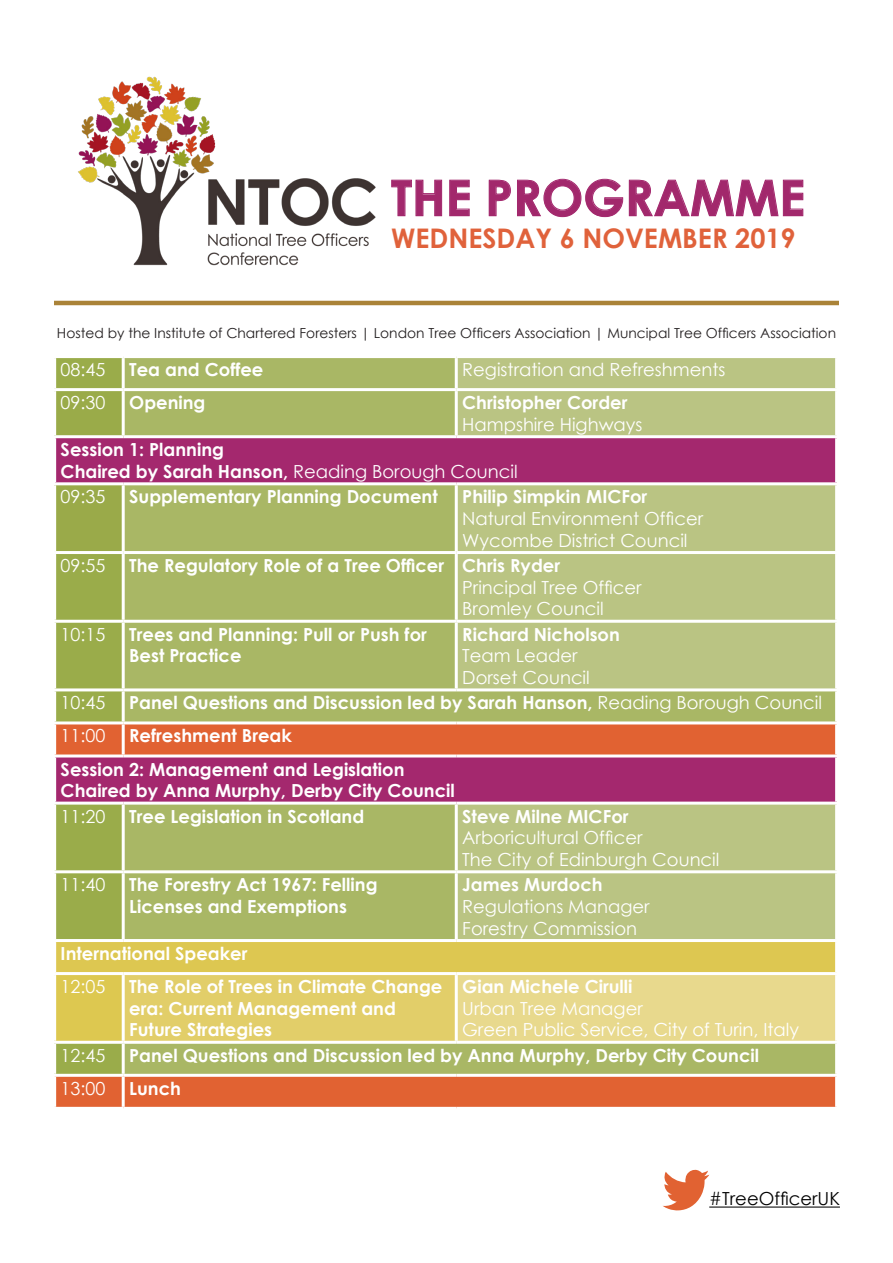
<style>
.page{position:relative;width:893px;height:1263px;background:#fff}
.page>*{position:absolute;margin:0;border:0;box-sizing:border-box;transform-origin:0 0}
.t1{font:700 49.5px "Century Gothic";color:#a2286c}
.t2{font:700 27px "Century Gothic";color:#e0623b}
.t3{font:700 18px/21.6px "Century Gothic";color:#fff}
.t4{font:18px "Century Gothic";color:#fff}
.t5{font:18px "Century Gothic";color:#000001}
.t6{font:13.8px "Century Gothic";color:#231f20}
.s1{font-weight:400}
</style>
<div class="page">
<div style="left:55px;top:357px;width:68px;height:33px;background:#9aac4a"></div>
<div style="left:125px;top:358px;width:331px;height:363px;background:#a9b765"></div>
<svg style="left:456px;top:358px;width:379px;height:363px;background:#b8c280"></svg>
<div style="left:55px;top:390px;width:68px;height:47px;background:#9aab49"></div>
<div style="left:55px;top:437px;width:782px;height:47px;background:#a4286e"></div>
<div style="left:55px;top:484px;width:68px;height:68px;background:#9aaa49"></div>
<div style="left:56px;top:554px;width:66px;height:167px;background:#9aac4a"></div>
<svg style="left:56px;top:724px;width:779px;height:383px;background:#bca35f"></svg>
<div style="left:55px;top:756px;width:782px;height:47px;background:#a4286e"></div>
<div style="left:55px;top:940px;width:782px;height:33px;background:#ddc751"></div>
<div style="left:55px;top:973px;width:68px;height:69px;background:#ddc850"></div>
<div style="left:123px;top:973px;width:333px;height:69px;background:#e2ce69"></div>
<div style="left:456px;top:973px;width:381px;height:69px;background:#e8d98d"></div>
<div style="left:55px;top:1042px;width:68px;height:33px;background:#9aac4a"></div>
<hr style="left:53px;top:355px;width:70px;height:3px;background:#fff">
<hr style="left:53px;top:358px;width:3px;height:30px;background:#fff">
<hr style="left:122px;top:358px;width:3px;height:30px;background:#fff">
<hr style="left:455px;top:358px;width:3px;height:30px;background:#fff">
<hr style="left:53px;top:388px;width:70px;height:3px;background:#fff">
<hr style="left:53px;top:391px;width:3px;height:44px;background:#fff">
<hr style="left:123px;top:388px;width:333px;height:3px;background:#fff">
<hr style="left:122px;top:391px;width:3px;height:44px;background:#fff">
<hr style="left:456px;top:388px;width:382px;height:3px;background:#fff">
<hr style="left:455px;top:391px;width:3px;height:44px;background:#fff">
<hr style="left:53px;top:435px;width:70px;height:3px;background:#fff">
<hr style="left:53px;top:438px;width:3px;height:44px;background:#fff">
<hr style="left:123px;top:435px;width:333px;height:3px;background:#fff">
<hr style="left:456px;top:435px;width:382px;height:3px;background:#fff">
<hr style="left:835px;top:438px;width:3px;height:44px;background:#fff">
<hr style="left:53px;top:482px;width:70px;height:3px;background:#fff">
<hr style="left:53px;top:485px;width:3px;height:66px;background:#fff">
<hr style="left:123px;top:482px;width:333px;height:3px;background:#fff">
<hr style="left:122px;top:485px;width:3px;height:66px;background:#fff">
<hr style="left:456px;top:482px;width:382px;height:3px;background:#fff">
<hr style="left:455px;top:485px;width:3px;height:66px;background:#fff">
<hr style="left:53px;top:551px;width:70px;height:3px;background:#fff">
<hr style="left:123px;top:551px;width:333px;height:3px;background:#fff">
<hr style="left:456px;top:551px;width:382px;height:3px;background:#fff">
<hr style="left:455px;top:554px;width:3px;height:66px;background:#fff">
<hr style="left:53px;top:620px;width:70px;height:3px;background:#fff">
<hr style="left:53px;top:688px;width:70px;height:3px;background:#fff">
<hr style="left:123px;top:620px;width:333px;height:3px;background:#fff">
<hr style="left:456px;top:620px;width:382px;height:3px;background:#fff">
<hr style="left:455px;top:623px;width:3px;height:65px;background:#fff">
<hr style="left:123px;top:688px;width:333px;height:3px;background:#fff">
<hr style="left:456px;top:688px;width:382px;height:3px;background:#fff">
<hr style="left:122px;top:724px;width:3px;height:30px;background:#fff">
<hr style="left:53px;top:754px;width:70px;height:3px;background:#fff">
<hr style="left:53px;top:757px;width:3px;height:45px;background:#fff">
<hr style="left:123px;top:754px;width:333px;height:3px;background:#fff">
<hr style="left:456px;top:754px;width:382px;height:3px;background:#fff">
<hr style="left:835px;top:757px;width:3px;height:45px;background:#fff">
<hr style="left:53px;top:802px;width:70px;height:3px;background:#fff">
<hr style="left:123px;top:802px;width:333px;height:3px;background:#fff">
<hr style="left:122px;top:805px;width:3px;height:65px;background:#fff">
<hr style="left:456px;top:802px;width:382px;height:3px;background:#fff">
<hr style="left:455px;top:805px;width:3px;height:65px;background:#fff">
<hr style="left:456px;top:870px;width:382px;height:3px;background:#fff">
<hr style="left:835px;top:942px;width:3px;height:30px;background:#fff">
<hr style="left:835px;top:975px;width:3px;height:66px;background:#fff">
<hr style="left:123px;top:870px;width:333px;height:3px;background:#fff">
<hr style="left:455px;top:873px;width:3px;height:66px;background:#fff">
<hr style="left:455px;top:975px;width:3px;height:66px;background:#fff">
<hr style="left:53px;top:870px;width:70px;height:3px;background:#fff">
<hr style="left:122px;top:873px;width:3px;height:66px;background:#fff">
<hr style="left:53px;top:942px;width:3px;height:30px;background:#fff">
<hr style="left:53px;top:975px;width:3px;height:66px;background:#fff">
<hr style="left:122px;top:975px;width:3px;height:66px;background:#fff">
<hr style="left:123px;top:939px;width:333px;height:3px;background:#fff">
<hr style="left:456px;top:939px;width:382px;height:3px;background:#fff">
<hr style="left:123px;top:972px;width:333px;height:3px;background:#fff">
<hr style="left:456px;top:972px;width:382px;height:3px;background:#fff">
<hr style="left:123px;top:1041px;width:333px;height:3px;background:#fff">
<hr style="left:456px;top:1041px;width:382px;height:3px;background:#fff">
<hr style="left:53px;top:939px;width:70px;height:3px;background:#fff">
<hr style="left:53px;top:972px;width:70px;height:3px;background:#fff">
<hr style="left:53px;top:1041px;width:70px;height:3px;background:#fff">
<hr style="left:53px;top:1044px;width:3px;height:30px;background:#fff">
<hr style="left:122px;top:1044px;width:3px;height:30px;background:#fff">
<hr style="left:53px;top:1074px;width:70px;height:3px;background:#fff">
<hr style="left:123px;top:1074px;width:333px;height:3px;background:#fff">
<hr style="left:122px;top:1077px;width:3px;height:30px;background:#fff">
<hr style="left:456px;top:1074px;width:382px;height:3px;background:#fff">
<hr style="left:54px;top:301px;width:785px;height:4px;background:#aa8338">
<svg style="left:391px;top:179px;width:51px;height:37px"></svg>
<svg style="left:449px;top:179px;width:21px;height:37px"></svg>
<svg style="left:489px;top:179px;width:22px;height:37px"></svg>
<svg style="left:517px;top:179px;width:106px;height:38px"></svg>
<svg style="left:629px;top:179px;width:174px;height:38px"></svg>
<hr style="left:709px;top:1206px;width:131px;height:1px;background:#000001">
<svg style="left:663px;top:1169px;width:46px;height:41px"></svg>
<img style="left:78px;top:76px;width:298px;height:190px">
<p class="t1" style="left:391px;top:160px;width:415px">THE PROGRAMME</p>
<p class="t2" style="left:391px;top:218px;width:406px">WEDNESDAY 6 NOVEMBER 2019</p>
<p class="t6" style="left:57px;top:323px;width:781px">Hosted by the Institute of Chartered Foresters | London Tree Officers Association | Muncipal Tree Officers Association</p>
<p class="t4" style="left:61px;top:357px;width:46px">08:45</p>
<p class="t3" style="left:129px;top:358px;width:136px">Tea and Coffee</p>
<p class="t4" style="left:462px;top:357px;width:265px">Registration and Refreshments</p>
<p class="t4" style="left:61px;top:390px;width:46px">09:30</p>
<p class="t3" style="left:129px;top:391px;width:78px">Opening</p>
<p class="t3" style="left:462px;top:391px;width:167px">Christopher Corder</p>
<p class="t4" style="left:462px;top:412px;width:182px">Hampshire Highways</p>
<p class="t3" style="left:61px;top:438px;width:165px">Session 1: Planning</p>
<p class="t3" style="left:61px;top:460px;width:459px">Chaired by Sarah Hanson, <span class="s1">Reading Borough Council</span></p>
<p class="t4" style="left:61px;top:484px;width:46px">09:35</p>
<p class="t3" style="left:129px;top:485px;width:310px">Supplementary Planning Document</p>
<p class="t3" style="left:462px;top:485px;width:187px">Philip Simpkin MICFor</p>
<p class="t4" style="left:462px;top:506px;width:242px">Natural Environment Officer</p>
<p class="t4" style="left:462px;top:527px;width:227px">Wycombe District Council</p>
<p class="t4" style="left:61px;top:553px;width:46px">09:55</p>
<p class="t3" style="left:129px;top:554px;width:316px">The Regulatory Role of a Tree Officer</p>
<p class="t3" style="left:462px;top:554px;width:99px">Chris Ryder</p>
<p class="t4" style="left:462px;top:574px;width:181px">Principal Tree Officer</p>
<p class="t4" style="left:462px;top:596px;width:143px">Bromley Council</p>
<p class="t4" style="left:61px;top:622px;width:46px">10:15</p>
<p class="t3" style="left:129px;top:623px;width:299px">Trees and Planning: Pull or Push for<br>Best Practice</p>
<p class="t3" style="left:462px;top:623px;width:159px">Richard Nicholson</p>
<p class="t4" style="left:462px;top:643px;width:117px">Team Leader</p>
<p class="t4" style="left:462px;top:665px;width:129px">Dorset Council</p>
<p class="t4" style="left:61px;top:690px;width:46px">10:45</p>
<p class="t3" style="left:129px;top:691px;width:694px">Panel Questions and Discussion led by Sarah Hanson, <span class="s1">Reading Borough Council</span></p>
<p class="t4" style="left:61px;top:723px;width:46px">11:00</p>
<p class="t3" style="left:129px;top:724px;width:164px">Refreshment Break</p>
<p class="t3" style="left:61px;top:757px;width:345px">Session 2: Management and Legislation</p>
<p class="t3" style="left:61px;top:779px;width:396px">Chaired by Anna Murphy, Derby City Council</p>
<p class="t4" style="left:61px;top:803px;width:46px">11:20</p>
<p class="t3" style="left:129px;top:804px;width:237px">Tree Legislation in Scotland</p>
<p class="t3" style="left:462px;top:804px;width:168px">Steve Milne MICFor</p>
<p class="t4" style="left:462px;top:825px;width:182px">Arboricultural Officer</p>
<p class="t4" style="left:462px;top:847px;width:259px">The City of Edinburgh Council</p>
<p class="t4" style="left:61px;top:872px;width:46px">11:40</p>
<p class="t3" style="left:129px;top:873px;width:250px">The Forestry Act 1967: Felling<br>Licenses and Exemptions</p>
<p class="t3" style="left:462px;top:873px;width:142px">James Murdoch</p>
<p class="t4" style="left:462px;top:894px;width:189px">Regulations Manager</p>
<p class="t4" style="left:462px;top:915px;width:176px">Forestry Commission</p>
<p class="t3" style="left:61px;top:942px;width:188px">International Speaker</p>
<p class="t4" style="left:61px;top:974px;width:46px">12:05</p>
<p class="t3" style="left:129px;top:975px;width:315px">The Role of Trees in Climate Change era: Current Management and<br>Future Strategies</p>
<p class="t3" style="left:462px;top:975px;width:172px">Gian Michele Cirulli</p>
<p class="t4" style="left:462px;top:995px;width:182px">Urban Tree Manager</p>
<p class="t4" style="left:462px;top:1017px;width:338px">Green Public Service, City of Turin, Italy</p>
<p class="t4" style="left:61px;top:1043px;width:46px">12:45</p>
<p class="t3" style="left:129px;top:1044px;width:631px">Panel Questions and Discussion led by Anna Murphy, Derby City Council</p>
<p class="t4" style="left:61px;top:1076px;width:46px">13:00</p>
<p class="t3" style="left:129px;top:1077px;width:53px">Lunch</p>
<p class="t5" style="left:709px;top:1186px;width:132px">#TreeOfficerUK</p>
</div>
